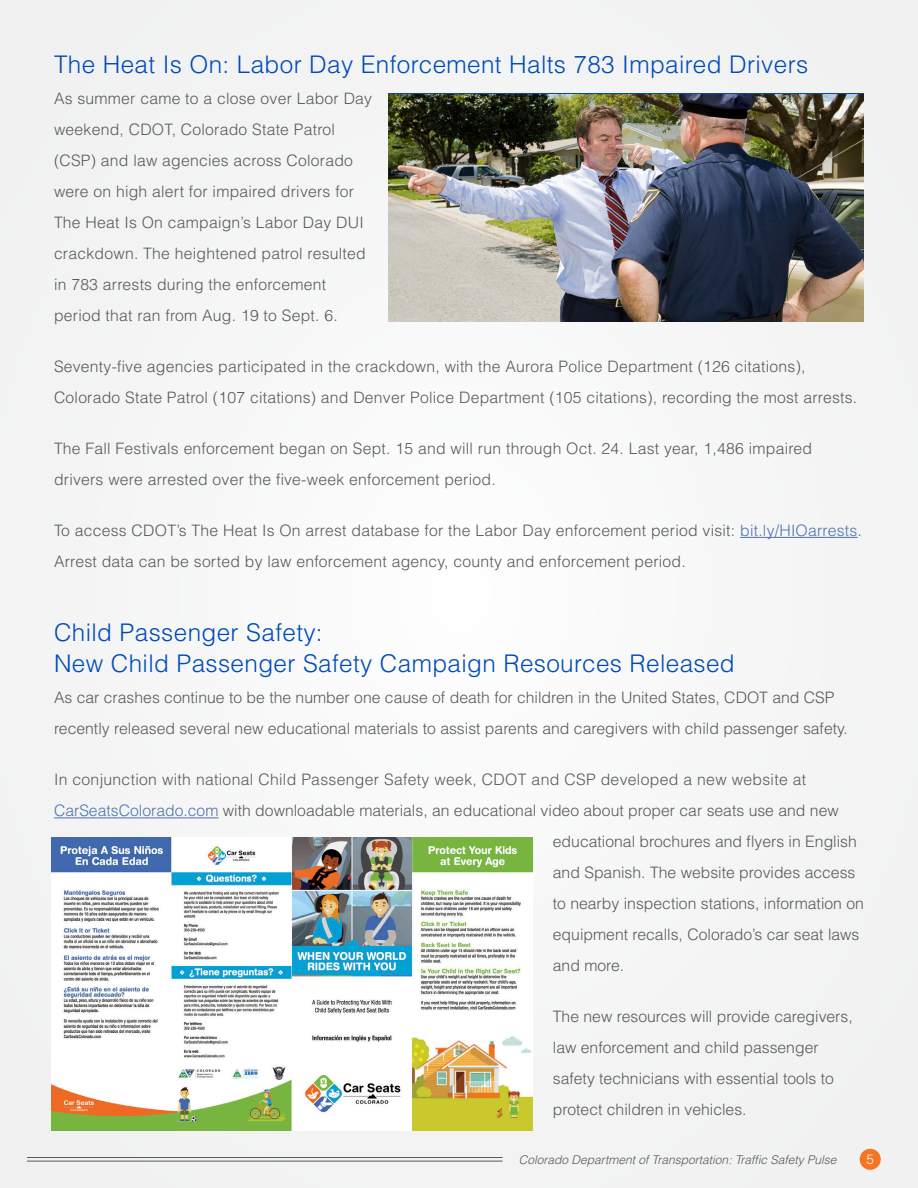
<style>
.page{position:relative;width:918px;height:1188px;background:#f4f5f5}
.page>*{position:absolute;margin:0;border:0;box-sizing:border-box;transform-origin:0 0}
.Body{font:300 24.3px/31.5px "Helvetica";letter-spacing:.015em;color:#004aba}
.Body-2{font:300 15.75px/30.9px "Helvetica";letter-spacing:.015em;color:#57585a}
.t1{font:300 13.5px "Helvetica";color:#fff}
.t2{font:italic 300 12px "Helvetica";color:#57585a}
.s1{color:#4d72ac}
</style>
<div class="page">
<div style="left:860px;top:1149px;width:21px;height:21px;background:#f57523;border-radius:50%"></div>
<hr style="left:27px;top:1161px;width:476px;height:1px;background:#57585a">
<hr style="left:27px;top:1157px;width:476px;height:1px;background:#57585a">
<hr style="left:740px;top:537px;width:118px;height:1px;background:#4d72ac">
<hr style="left:54px;top:817px;width:165px;height:1px;background:#4d72ac">
<img style="left:388px;top:94px;width:476px;height:227px">
<img style="left:51px;top:838px;width:482px;height:292px">
<p class="Body" style="left:54px;top:49px;width:756px">The Heat Is On: Labor Day Enforcement Halts 783 Impaired Drivers</p>
<p class="Body-2" style="left:54px;top:83px;width:320px">As summer came to a close over Labor Day weekend, CDOT, Colorado State Patrol (CSP) and law agencies across Colorado were on high alert for impaired drivers for The Heat Is On campaign’s Labor Day DUI crackdown. The heightened patrol resulted in 783 arrests during the enforcement period that ran from Aug. 19 to Sept. 6.</p>
<p class="Body-2" style="left:54px;top:351px;width:805px">Seventy-five agencies participated in the crackdown, with the Aurora Police Department (126 citations),<br>Colorado State Patrol (107 citations) and Denver Police Department (105 citations), recording the most arrests.</p>
<p class="Body-2" style="left:54px;top:433px;width:760px">The Fall Festivals enforcement began on Sept. 15 and will run through Oct. 24. Last year, 1,486 impaired drivers were arrested over the five-week enforcement period.</p>
<p class="Body-2" style="left:54px;top:515px;width:810px">To access CDOT’s The Heat Is On arrest database for the Labor Day enforcement period visit: <span class="s1">bit.ly/HIOarrests</span>.<br>Arrest data can be sorted by law enforcement agency, county and enforcement period.</p>
<p class="Body" style="left:54px;top:616px;width:682px">Child Passenger Safety:<br>New Child Passenger Safety Campaign Resources Released</p>
<p class="Body-2" style="left:54px;top:682px;width:795px">As car crashes continue to be the number one cause of death for children in the United States, CDOT and CSP recently released several new educational materials to assist parents and caregivers with child passenger safety.</p>
<p class="Body-2" style="left:54px;top:764px;width:754px">In conjunction with national Child Passenger Safety week, CDOT and CSP developed a new website at</p>
<p class="Body-2" style="left:54px;top:795px;width:786px"><span class="s1">CarSeatsColorado.com</span> with downloadable materials, an educational video about proper car seats use and new</p>
<p class="Body-2" style="left:553px;top:826px;width:306px">educational brochures and flyers in English</p>
<p class="Body-2" style="left:553px;top:857px;width:304px">and Spanish. The website provides access</p>
<p class="Body-2" style="left:553px;top:888px;width:313px">to nearby inspection stations, information on</p>
<p class="Body-2" style="left:553px;top:919px;width:308px">equipment recalls, Colorado’s car seat laws</p>
<p class="Body-2" style="left:553px;top:950px;width:73px">and more.</p>
<p class="Body-2" style="left:553px;top:1001px;width:301px">The new resources will provide caregivers, law enforcement and child passenger safety technicians with essential tools to protect children in vehicles.</p>
<p class="t2" style="left:519px;top:1152px;width:319px">Colorado Department of Transportation: Traffic Safety Pulse</p>
<p class="t1" style="left:866px;top:1151px;width:9px">5</p>
</div>
